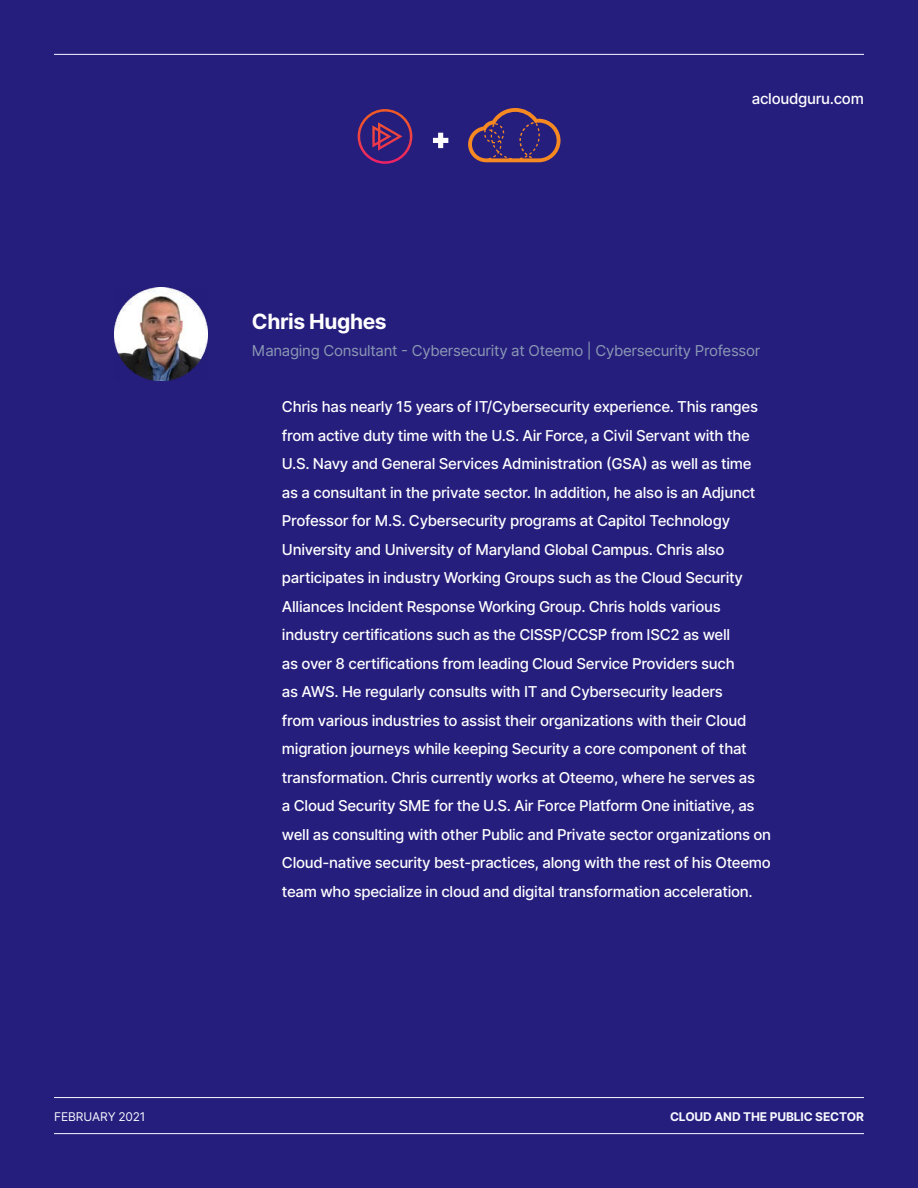
<style>
.page{position:relative;width:918px;height:1188px;background:#261e7d}
.page>*{position:absolute;margin:0;border:0;box-sizing:border-box;transform-origin:0 0}
.t1{font:700 21px "Inter";letter-spacing:-.02em;color:#fff}
.t2{font:500 15px/28.5px "Inter";letter-spacing:-.02em;color:#fff}
.t3{font:15px "Inter";letter-spacing:-.02em;color:#8b99b4}
.t4{font:700 12px "Inter";letter-spacing:-.01em;color:#f7f9ff}
.t5{font:12px "Inter";letter-spacing:-.01em;color:#f7f9ff}
</style>
<div class="page">
<hr style="left:54px;top:1097px;width:810px;height:1px;background:#f7f9ff">
<hr style="left:54px;top:1133px;width:810px;height:1px;background:#f7f9ff">
<hr style="left:54px;top:54px;width:810px;height:1px;background:#f7f9ff">
<img style="left:115px;top:288px;width:93px;height:93px">
<svg style="left:357px;top:109px;width:56px;height:55px"></svg>
<svg style="left:468px;top:108px;width:93px;height:54px"></svg>
<svg style="left:433px;top:133px;width:15px;height:15px"></svg>
<p class="t2" style="left:752px;top:84px;width:114px">acloudguru.com</p>
<h1 class="t1" style="left:252px;top:306px;width:136px">Chris Hughes</h1>
<p class="t3" style="left:252px;top:340px;width:510px">Managing Consultant - Cybersecurity at Oteemo | Cybersecurity Professor</p>
<p class="t2" style="left:282px;top:392px;width:491px">Chris has nearly 15 years of IT/Cybersecurity experience. This ranges from active duty time with the U.S. Air Force, a Civil Servant with the U.S. Navy and General Services Administration (GSA) as well as time as a consultant in the private sector. In addition, he also is an Adjunct Professor for M.S. Cybersecurity programs at Capitol Technology University and University of Maryland Global Campus. Chris also participates in industry Working Groups such as the Cloud Security Alliances Incident Response Working Group. Chris holds various industry certifications such as the CISSP/CCSP from ISC2 as well<br>as over 8 certifications from leading Cloud Service Providers such<br>as AWS. He regularly consults with IT and Cybersecurity leaders<br>from various industries to assist their organizations with their Cloud migration journeys while keeping Security a core component of that transformation. Chris currently works at Oteemo, where he serves as<br>a Cloud Security SME for the U.S. Air Force Platform One initiative, as well as consulting with other Public and Private sector organizations on Cloud-native security best-practices, along with the rest of his Oteemo team who specialize in cloud and digital transformation acceleration.</p>
<p class="t5" style="left:54px;top:1108px;width:93px">FEBRUARY 2021</p>
<p class="t4" style="left:670px;top:1108px;width:195px">CLOUD AND THE PUBLIC SECTOR</p>
</div>
